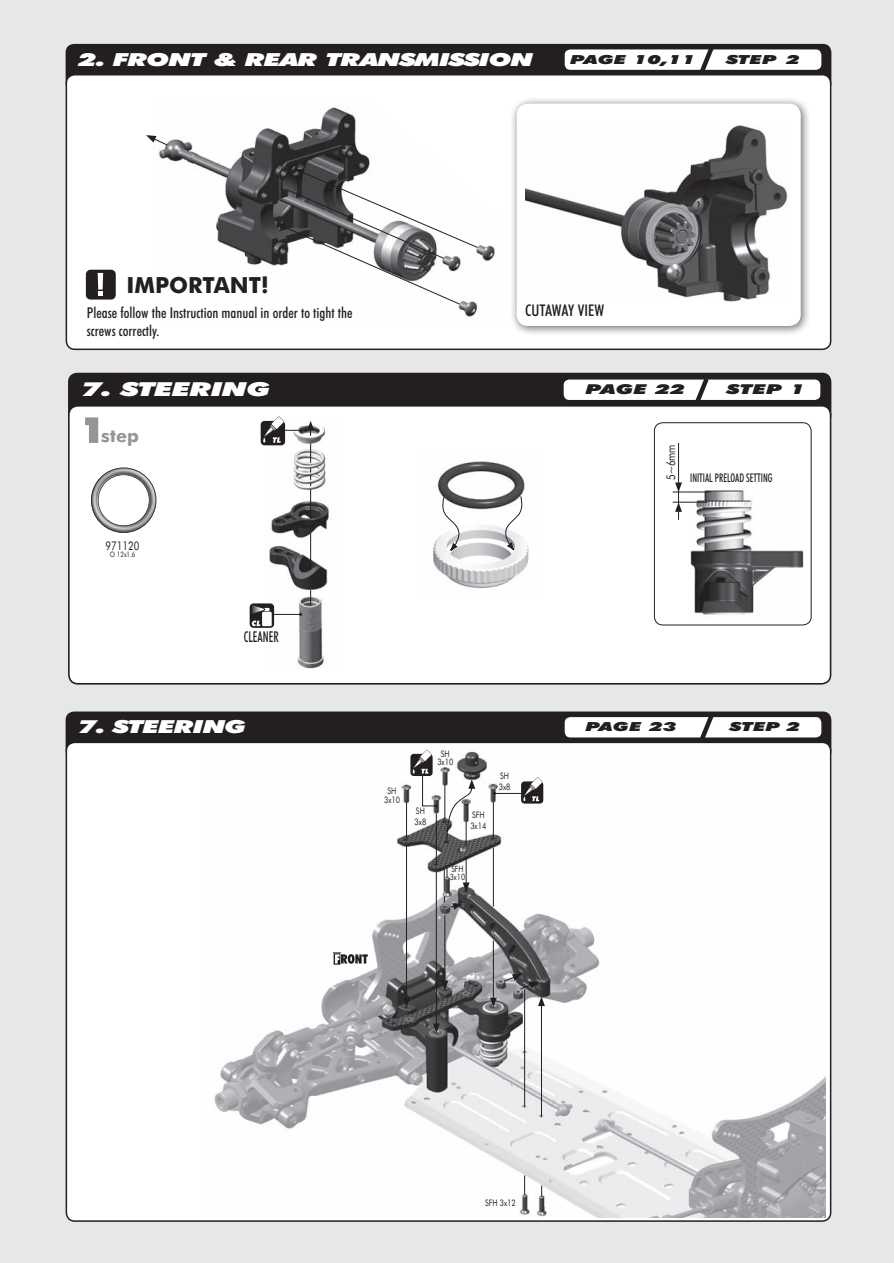
<style>
.page{position:relative;width:894px;height:1263px;background:#fff}
.page>*{position:absolute;margin:0;border:0;box-sizing:border-box;transform-origin:0 0}
.t1{font:700 22.2px "Futura BTCE";color:#231f20}
.t2{font:italic 900 19.2px "Futura BTCE";letter-spacing:-.03em;color:#fff;scale:1.55 1}
.t3{font:italic 900 18px "Futura BTCE";letter-spacing:-.04em;color:#fff;scale:1.5 1}
.t4{font:700 18px "Futura BTCE";color:#939598}
.t5{font:500 condensed 16.2px "Futura BTCE";color:#231f20}
.t6{font:500 condensed 15px "Futura BTCE";color:#231f20}
.t7{font:500 condensed 15px "Futura BTCE";color:#231f20;scale:.8 1}
.t8{font:italic 900 13.65px "Futura BTCE";color:#231f20;scale:1.61 1}
.t9{font:italic 900 12.45px "Futura BTCE";color:#231f20;scale:1.6 1}
.t10{font:500 condensed 12px "Futura BTCE";color:#231f20;scale:.8 1}
.t11{font:12px "Futura BTCE";color:#231f20;scale:.8 1}
.t12{font:9px/10.8px "Futura BTCE";color:#231f20;scale:.8 1}
.t13{font:8.7px/7.5px "Futura BTCE";color:#231f20;scale:.8 1}
.t14{font:7.5px "Futura BTCE";color:#231f20;scale:.8 1}
</style>
<div class="page">
<div style="left:0;top:0;width:893px;height:1263px;background:#e6e7e9"></div>
<div style="left:66px;top:44px;width:765px;height:48px;background:#231f20;border-radius:8px"></div>
<div style="left:66px;top:711px;width:765px;height:49px;background:#231f20;border-radius:8px"></div>
<div style="left:563px;top:49px;width:258px;height:22px;background:#fff;border-radius:6px"></div>
<div style="left:563px;top:48px;width:259px;height:23px;border:1px solid #231f20;border-radius:6px"></div>
<div style="left:563px;top:716px;width:258px;height:22px;background:#fff;border-radius:6px"></div>
<div style="left:563px;top:716px;width:259px;height:23px;border:1px solid #231f20;border-radius:6px"></div>
<svg style="left:695px;top:43px;width:22px;height:28px"></svg>
<svg style="left:695px;top:711px;width:22px;height:28px"></svg>
<div style="left:66px;top:75px;width:764px;height:274px;background:#fff;border-radius:8px"></div>
<div style="left:66px;top:742px;width:764px;height:479px;background:#fff;border-radius:8px"></div>
<div style="left:509px;top:96px;width:301px;height:240px;background:#231f20;opacity:.65"></div>
<div style="left:516px;top:104px;width:284px;height:222px;background:#fff;border-radius:11px"></div>
<img style="left:159px;top:107px;width:336px;height:210px">
<svg style="left:275px;top:169px;width:203px;height:136px"></svg>
<svg style="left:146px;top:135px;width:22px;height:11px"></svg>
<div style="left:86px;top:270px;width:30px;height:30px;background:#231f20;border-radius:5px"></div>
<svg style="left:98px;top:273px;width:5px;height:23px"></svg>
<img style="left:525px;top:125px;width:263px;height:176px">
<img style="left:214px;top:749px;width:610px;height:468px">
<hr style="left:406px;top:803px;width:1px;height:35px;background:#231f20">
<hr style="left:406px;top:845px;width:1px;height:155px;background:#231f20">
<svg style="left:403px;top:998px;width:7px;height:9px"></svg>
<hr style="left:435px;top:813px;width:1px;height:50px;background:#231f20">
<hr style="left:435px;top:872px;width:1px;height:154px;background:#231f20">
<svg style="left:432px;top:1023px;width:7px;height:10px"></svg>
<hr style="left:444px;top:785px;width:1px;height:36px;background:#231f20">
<hr style="left:444px;top:915px;width:1px;height:68px;background:#231f20">
<svg style="left:441px;top:980px;width:7px;height:10px"></svg>
<svg style="left:445px;top:779px;width:30px;height:67px"></svg>
<hr style="left:492px;top:801px;width:1px;height:36px;background:#231f20">
<hr style="left:492px;top:848px;width:1px;height:58px;background:#231f20">
<hr style="left:492px;top:940px;width:1px;height:60px;background:#231f20">
<svg style="left:489px;top:997px;width:7px;height:10px"></svg>
<svg style="left:443px;top:858px;width:26px;height:52px"></svg>
<svg style="left:502px;top:974px;width:36px;height:16px"></svg>
<svg style="left:524px;top:1175px;width:1px;height:20px"></svg>
<hr style="left:524px;top:989px;width:1px;height:118px;background:#231f20">
<hr style="left:541px;top:1004px;width:1px;height:113px;background:#231f20">
<svg style="left:537px;top:996px;width:7px;height:10px"></svg>
<svg style="left:333px;top:952px;width:34px;height:13px"></svg>
<svg style="left:521px;top:781px;width:22px;height:22px"></svg>
<svg style="left:492px;top:777px;width:50px;height:24px"></svg>
<div style="left:410px;top:754px;width:22px;height:22px;background:#231f20;border-radius:3px"></div>
<svg style="left:412px;top:750px;width:25px;height:57px"></svg>
<div style="left:68px;top:373px;width:763px;height:51px;background:#231f20;border-radius:9px"></div>
<div style="left:69px;top:406px;width:761px;height:278px;background:#fff;border-radius:9px"></div>
<div style="left:68px;top:405px;width:763px;height:280px;border:2px solid #231f20;border-radius:9px"></div>
<div style="left:562px;top:379px;width:258px;height:22px;background:#fff;border-radius:6px"></div>
<div style="left:562px;top:378px;width:259px;height:23px;border:1px solid #231f20;border-radius:6px"></div>
<svg style="left:690px;top:378px;width:22px;height:30px"></svg>
<div style="left:653px;top:422px;width:158px;height:203px;border:1px solid #231f20;border-radius:9px"></div>
<img style="left:689px;top:490px;width:115px;height:125px">
<hr style="left:672px;top:492px;width:38px;height:1px;background:#231f20">
<hr style="left:672px;top:502px;width:35px;height:1px;background:#231f20">
<hr style="left:677px;top:443px;width:1px;height:42px;background:#231f20">
<svg style="left:674px;top:482px;width:7px;height:38px"></svg>
<img style="left:265px;top:421px;width:64px;height:247px">
<svg style="left:310px;top:590px;width:1px;height:16px"></svg>
<hr style="left:310px;top:533px;width:1px;height:37px;background:#231f20">
<svg style="left:310px;top:443px;width:1px;height:75px"></svg>
<hr style="left:275px;top:430px;width:30px;height:1px;background:#231f20">
<svg style="left:304px;top:421px;width:10px;height:15px"></svg>
<svg style="left:85px;top:417px;width:13px;height:26px"></svg>
<img style="left:433px;top:461px;width:96px;height:127px">
<svg style="left:498px;top:496px;width:26px;height:63px"></svg>
<svg style="left:440px;top:496px;width:25px;height:64px"></svg>
<svg style="left:91px;top:468px;width:65px;height:65px"></svg>
<div style="left:260px;top:421px;width:25px;height:24px;background:#231f20;border-radius:4px"></div>
<svg style="left:263px;top:416px;width:21px;height:27px"></svg>
<svg style="left:249px;top:603px;width:25px;height:25px"></svg>
<svg style="left:251px;top:605px;width:51px;height:21px"></svg>
<p class="t3" style="left:78px;top:47px;width:305px">2. FRONT &amp; REAR TRANSMISSION</p>
<p class="t9" style="left:570px;top:51px;width:80px">PAGE 10,11</p>
<p class="t9" style="left:725px;top:51px;width:10px">STEP</p>
<p class="t9" style="left:785px;top:51px;width:10px">2</p>
<h1 class="t1" style="left:126px;top:270px;width:144px">IMPORTANT!</h1>
<p class="t6" style="left:87px;top:303px;width:267px">Please follow the Instruction manual in order to tight the</p>
<p class="t5" style="left:525px;top:300px;width:15px">Cutaway</p>
<p class="t5" style="left:577px;top:300px;width:14px">view</p>
<p class="t6" style="left:87px;top:321px;width:74px">screws correctly.</p>
<p class="t2" style="left:81px;top:376px;width:123px">7. STEERING</p>
<p class="t8" style="left:585px;top:380px;width:63px">PAGE 22</p>
<p class="t8" style="left:726px;top:380px;width:50px">STEP 1</p>
<p class="t4" style="left:101px;top:423px;width:39px">step</p>
<p class="t11" style="left:105px;top:537px;width:44px">971120</p>
<p class="t14" style="left:110px;top:549px;width:34px">O 12x1.6</p>
<p class="t7" style="left:244px;top:627px;width:45px">CLEANER</p>
<p class="t3" style="left:78px;top:714px;width:113px">7. STEERING</p>
<p class="t11" style="left:662px;top:480px;width:46px;rotate:-90deg">5~6mm</p>
<p class="t10" style="left:689px;top:469px;width:104px">INITIAL PRELOAD SETTING</p>
<p class="t12" style="left:384px;top:786px;width:21px;line-height:9px;text-align:center">SH<br>3x10</p>
<p class="t12" style="left:437px;top:750px;width:21px;line-height:7.5px;text-align:center">SH<br>3x10</p>
<p class="t12" style="left:414px;top:805px;width:16px">SH<br>3x8</p>
<p class="t12" style="left:470px;top:809px;width:21px">SFH<br>3x14</p>
<p class="t12" style="left:498px;top:770px;width:16px">SH<br>3x8</p>
<p class="t13" style="left:449px;top:865px;width:21px">SFH<br>3x10</p>
<p class="t9" style="left:585px;top:718px;width:58px">PAGE 23</p>
<p class="t9" style="left:729px;top:718px;width:10px">STEP</p>
<p class="t9" style="left:786px;top:718px;width:10px">2</p>
<p class="t12" style="left:485px;top:1197px;width:40px">SFH 3x12</p>
</div>
